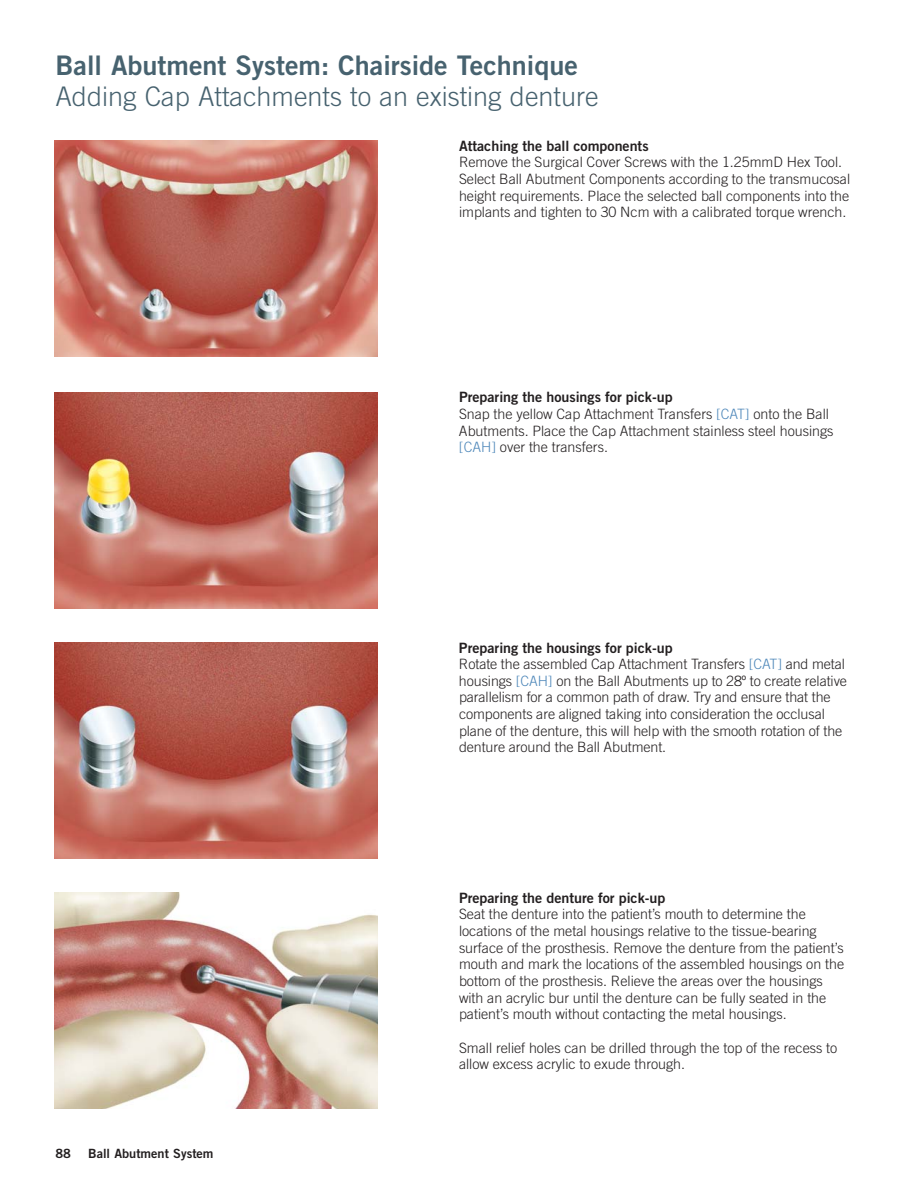
<style>
.page{position:relative;width:918px;height:1188px;background:#fff}
.page>*{position:absolute;margin:0;border:0;box-sizing:border-box;transform-origin:0 0}
.t1{font:300 27px "Trade Gothic";color:#47626f}
.t2{font:27px "Trade Gothic Bold Two";color:#47626f}
.t3{font:300 14.25px/16.6px "Trade Gothic";color:#231f20}
.t4{font:14.25px "Trade Gothic Bold Two";color:#231f20}
.t5{font:12.75px "Trade Gothic Bold Two";color:#231f20}
.s1{color:#4f88ba}
</style>
<div class="page">
<img style="left:54px;top:140px;width:324px;height:216px">
<img style="left:54px;top:392px;width:324px;height:216px">
<img style="left:54px;top:642px;width:324px;height:216px">
<img style="left:54px;top:892px;width:324px;height:216px">
<h1 class="t2" style="left:56px;top:55px;width:524px">Ball Abutment System: Chairside Technique</h1>
<h1 class="t1" style="left:56px;top:87px;width:545px">Adding Cap Attachments to an existing denture</h1>
<p class="t4" style="left:459px;top:140px;width:191px">Attaching the ball components</p>
<p class="t3" style="left:459px;top:155px;width:393px">Remove the Surgical Cover Screws with the 1.25mmD Hex Tool.<br>Select Ball Abutment Components according to the transmucosal height requirements. Place the selected ball components into the implants and tighten to 30 Ncm with a calibrated torque wrench.</p>
<p class="t4" style="left:459px;top:392px;width:215px">Preparing the housings for pick-up</p>
<p class="t3" style="left:459px;top:407px;width:376px">Snap the yellow Cap Attachment Transfers <span class="s1">[CAT]</span> onto the Ball<br>Abutments. Place the Cap Attachment stainless steel housings <span class="s1">[CAH]</span> over the transfers.</p>
<p class="t4" style="left:459px;top:642px;width:215px">Preparing the housings for pick-up</p>
<p class="t3" style="left:459px;top:657px;width:390px">Rotate the assembled Cap Attachment Transfers <span class="s1">[CAT]</span> and metal housings <span class="s1">[CAH]</span> on the Ball Abutments up to 28º to create relative parallelism for a common path of draw. Try and ensure that the components are aligned taking into consideration the occlusal plane of the denture, this will help with the smooth rotation of the denture around the Ball Abutment.</p>
<p class="t5" style="left:56px;top:1149px;width:17px">88</p>
<p class="t5" style="left:88px;top:1149px;width:127px">Ball Abutment System</p>
<p class="t4" style="left:459px;top:892px;width:208px">Preparing the denture for pick-up</p>
<p class="t3" style="left:459px;top:907px;width:387px">Seat the denture into the patient’s mouth to determine the locations of the metal housings relative to the tissue-bearing surface of the prosthesis. Remove the denture from the patient’s mouth and mark the locations of the assembled housings on the bottom of the prosthesis. Relieve the areas over the housings with an acrylic bur until the denture can be fully seated in the patient’s mouth without contacting the metal housings.</p>
<p class="t3" style="left:459px;top:1040px;width:380px">Small relief holes can be drilled through the top of the recess to allow excess acrylic to exude through.</p>
</div>
